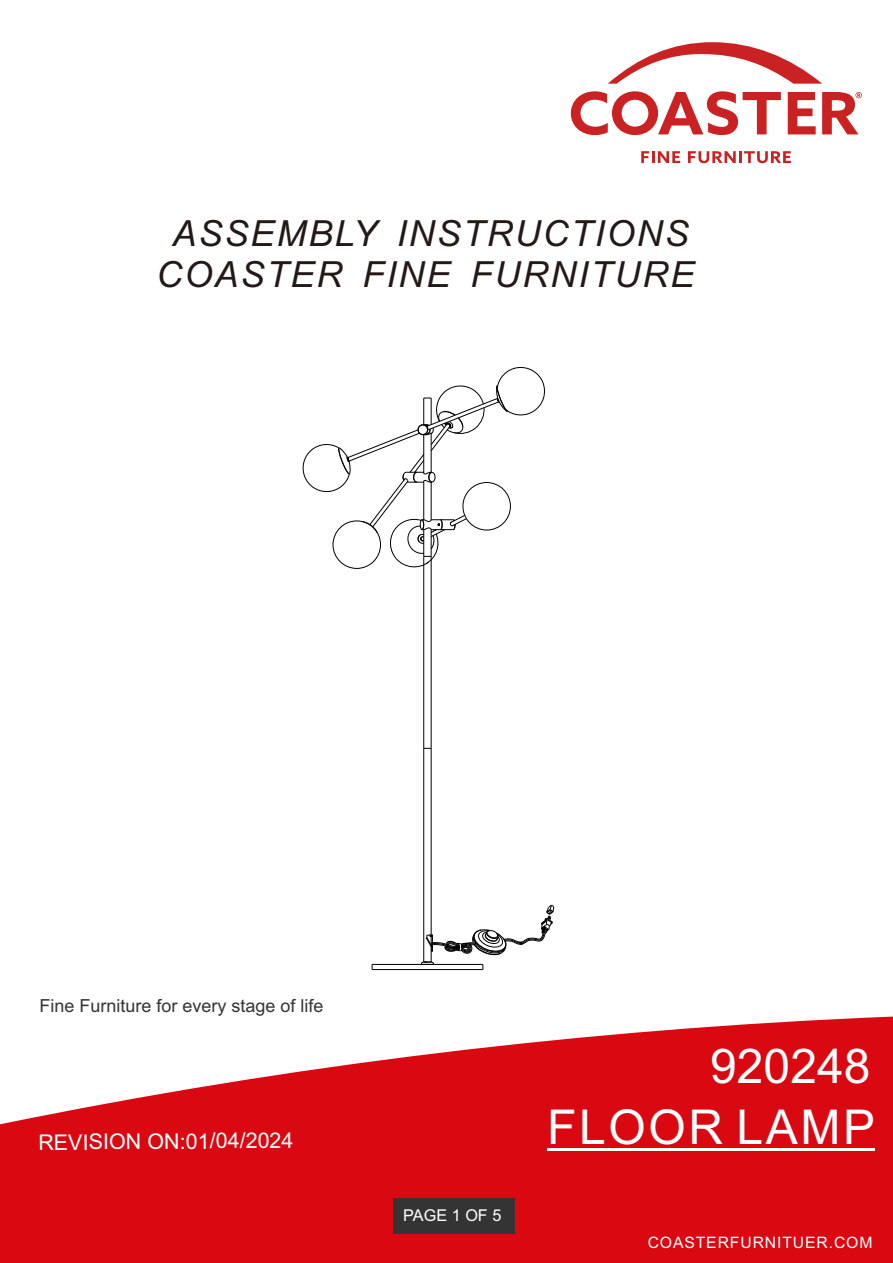
<style>
.page{position:relative;width:893px;height:1263px;background:#fff}
.page>*{position:absolute;margin:0;border:0;box-sizing:border-box;transform-origin:0 0}
.t1{font:48px/61.3px "Arial";letter-spacing:.055em;color:#fff;text-align:right}
.t2{font:italic 36px/40.2px "Arial";letter-spacing:.055em;color:#231916;text-align:center}
.t3{font:21.6px "Arial";letter-spacing:-.01em;color:#fff}
.t4{font:18px "Arial";color:#343435}
.t5{font:16.2px "Arial";color:#fff}
.t6{font:15.75px "Arial";letter-spacing:.055em;color:#fff}
</style>
<div class="page">
<hr style="left:431px;top:556px;width:1px;height:192px;background:#000">
<hr style="left:423px;top:556px;width:1px;height:192px;background:#000">
<hr style="left:431px;top:748px;width:1px;height:214px;background:#000">
<hr style="left:423px;top:748px;width:1px;height:214px;background:#000">
<hr style="left:372px;top:964px;width:111px;height:1px;background:#000">
<hr style="left:372px;top:969px;width:111px;height:1px;background:#000">
<svg style="left:421px;top:961px;width:13px;height:3px"></svg>
<svg style="left:302px;top:367px;width:243px;height:203px"></svg>
<svg style="left:426px;top:905px;width:128px;height:50px"></svg>
<svg style="left:0;top:1016px;width:893px;height:247px;fill:#da0811"></svg>
<svg style="left:641px;top:151px;width:39px;height:12px"></svg>
<svg style="left:688px;top:151px;width:103px;height:12px"></svg>
<svg style="left:608px;top:42px;width:214px;height:42px"></svg>
<svg style="left:571px;top:91px;width:210px;height:44px"></svg>
<svg style="left:822px;top:92px;width:40px;height:42px"></svg>
<svg style="left:788px;top:92px;width:28px;height:42px"></svg>
<hr style="left:547px;top:1149px;width:32px;height:2px;background:#fff">
<hr style="left:579px;top:1149px;width:144px;height:2px;background:#fff">
<hr style="left:723px;top:1149px;width:43px;height:2px;background:#fff">
<hr style="left:766px;top:1149px;width:109px;height:2px;background:#fff">
<div style="left:393px;top:1198px;width:121px;height:35px;background:#343435"></div>
<p class="t2" style="left:157px;top:217px;width:540px">ASSEMBLY INSTRUCTIONS<br>COASTER FINE FURNITURE</p>
<p class="t4" style="left:40px;top:998px;width:286px">Fine Furniture for every stage of life</p>
<p class="t3" style="left:38px;top:1133px;width:257px">REVISION ON:01/04/2024</p>
<p class="t5" style="left:403px;top:1209px;width:100px">PAGE 1 OF 5</p>
<h1 class="t1" style="left:547px;top:1040px;width:330px">920248<br>FLOOR LAMP</h1>
<p class="t6" style="left:648px;top:1237px;width:226px">COASTERFURNITUER.COM</p>
</div>
